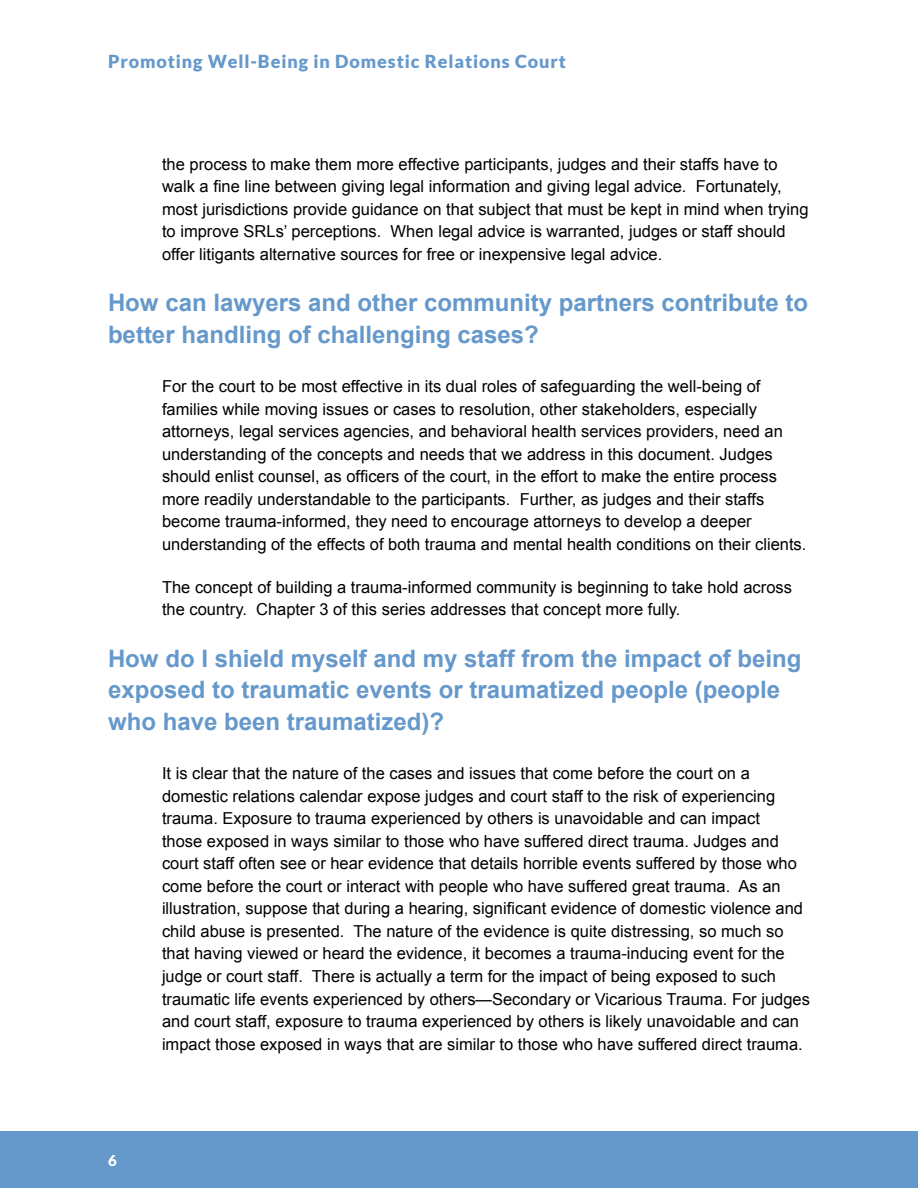
<style>
.page{position:relative;width:918px;height:1188px;background:#fff}
.page>*{position:absolute;margin:0;border:0;box-sizing:border-box;transform-origin:0 0}
.t1{font:700 24px/31.5px "Arial";color:#6598cb}
.t2{font:900 18px "Lato";letter-spacing:.05em;color:#6598cb}
.t3{font:16.5px/22.5px "Arial";color:#000}
.t4{font:900 15px "Lato";color:#fff}
</style>
<div class="page">
<div style="left:0;top:1131px;width:918px;height:57px;background:#6598cb"></div>
<p class="t2" style="left:108px;top:51px;width:459px">Promoting Well-Being in Domestic Relations Court</p>
<p class="t3" style="left:162px;top:153px;width:648px">the process to make them more effective participants, judges and their staffs have to walk a fine line between giving legal information and giving legal advice. Fortunately, most jurisdictions provide guidance on that subject that must be kept in mind when trying to improve SRLs’ perceptions. When legal advice is warranted, judges or staff should offer litigants alternative sources for free or inexpensive legal advice.</p>
<h1 class="t1" style="left:108px;top:288px;width:702px">How can lawyers and other community partners contribute to better handling of challenging cases?</h1>
<p class="t3" style="left:162px;top:376px;width:646px">For the court to be most effective in its dual roles of safeguarding the well-being of families while moving issues or cases to resolution, other stakeholders, especially attorneys, legal services agencies, and behavioral health services providers, need an understanding of the concepts and needs that we address in this document. Judges should enlist counsel, as officers of the court, in the effort to make the entire process more readily understandable to the participants. Further, as judges and their staffs become trauma-informed, they need to encourage attorneys to develop a deeper understanding of the effects of both trauma and mental health conditions on their clients.</p>
<p class="t3" style="left:162px;top:576px;width:632px">The concept of building a trauma-informed community is beginning to take hold across the country. Chapter 3 of this series addresses that concept more fully.</p>
<h1 class="t1" style="left:108px;top:644px;width:695px">How do I shield myself and my staff from the impact of being exposed to traumatic events or traumatized people (people who have been traumatized)?</h1>
<p class="t3" style="left:162px;top:763px;width:649px">It is clear that the nature of the cases and issues that come before the court on a domestic relations calendar expose judges and court staff to the risk of experiencing trauma. Exposure to trauma experienced by others is unavoidable and can impact<br>those exposed in ways similar to those who have suffered direct trauma. Judges and court staff often see or hear evidence that details horrible events suffered by those who come before the court or interact with people who have suffered great trauma. As an illustration, suppose that during a hearing, significant evidence of domestic violence and child abuse is presented. The nature of the evidence is quite distressing, so much so that having viewed or heard the evidence, it becomes a trauma-inducing event for the judge or court staff. There is actually a term for the impact of being exposed to such traumatic life events experienced by others—Secondary or Vicarious Trauma. For judges and court staff, exposure to trauma experienced by others is likely unavoidable and can impact those exposed in ways that are similar to those who have suffered direct trauma.</p>
<p class="t4" style="left:108px;top:1151px;width:10px">6</p>
</div>
